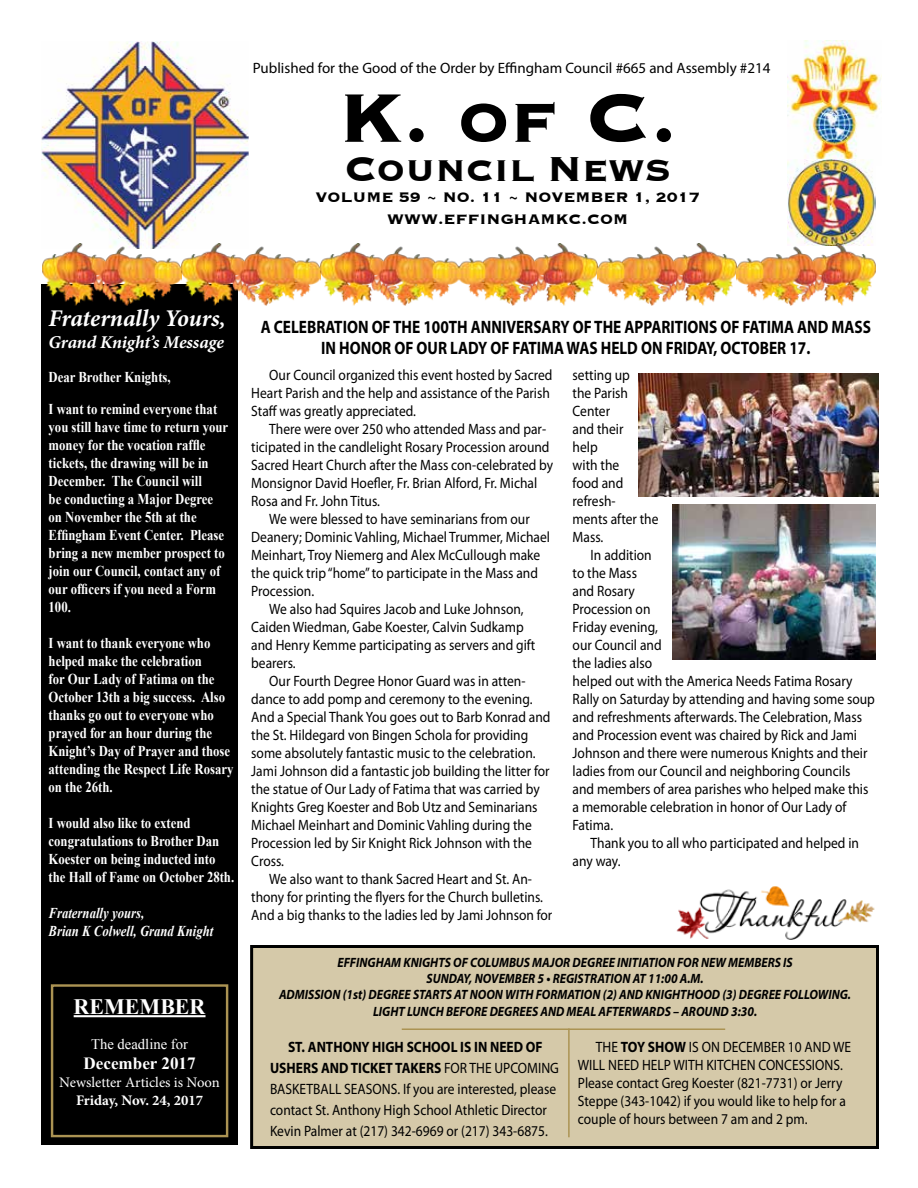
<style>
.page{position:relative;width:918px;height:1188px;background:#fff}
.page>*{position:absolute;margin:0;border:0;box-sizing:border-box;transform-origin:0 0}
.t1{font:700 90px "Copperplate";color:#000}
.t2{font:700 39px "Copperplate";color:#000}
.t3{font:italic 700 24px "Minion Pro";letter-spacing:-.005em;color:#fff}
.t4{font:700 22.05px "Times New Roman";color:#fff}
.t5{font:700 18px/21.6px "Myriad Pro";color:#000;text-align:center;scale:.85 1}
.t6{font:700 18px/21.6px "Copperplate";color:#000;text-align:center}
.t7{font:italic 700 18px "Minion Pro";letter-spacing:-.01em;color:#fff}
.t8{font:700 17.1px "Times New Roman";color:#fff}
.t9{font:15px/18px "Myriad Pro";color:#000;scale:.9 1}
.t10{font:700 15px/18px "Times New Roman";color:#fff;scale:.85 1}
.t11{font:15px "Myriad Pro";color:#000}
.t12{font:italic 700 15px/18px "Times New Roman";color:#fff;scale:.85 1}
.t13{font:14.7px "Minion Pro";color:#fff}
.t14{font:700 14.7px "Minion Pro";color:#fff}
.t15{font:14.7px "Times New Roman";color:#fff}
.t16{font:italic 700 13.5px/16.2px "Myriad Pro";color:#000;text-align:center;scale:.9 1}
.s1{font-size:72px}
.s2{font-size:45px}
.s3{font-weight:700}
</style>
<div class="page">
<img style="left:676px;top:886px;width:199px;height:54px">
<div style="left:252px;top:946px;width:626px;height:202px;background:#d5c9a9"></div>
<div style="left:250px;top:945px;width:629px;height:204px;border:3px solid #000"></div>
<div style="left:41px;top:285px;width:197px;height:860px;background:#000"></div>
<img style="left:41px;top:41px;width:208px;height:203px">
<img style="left:787px;top:40px;width:94px;height:119px">
<img style="left:787px;top:159px;width:89px;height:85px">
<div style="left:51px;top:984px;width:177px;height:153px;border:2px solid #ab9353"></div>
<hr style="left:74px;top:1015px;width:132px;height:2px;background:#fff">
<img style="left:673px;top:504px;width:203px;height:156px">
<img style="left:639px;top:374px;width:240px;height:122px">
<img style="left:43px;top:244px;width:833px;height:61px">
<hr style="left:402px;top:1028px;width:323px;height:2px;background:#ab9353">
<hr style="left:568px;top:1028px;width:2px;height:109px;background:#ab9353">
<p class="t11" style="left:253px;top:58px;width:519px">Published for the Good of the Order by Effingham Council #665 and Assembly #214</p>
<h1 class="t1" style="left:338px;top:58px;width:341px">K. <span class="s1">OF</span> C.</h1>
<h2 class="t2" style="left:344px;top:145px;width:328px"><span class="s2">C</span>OUNCIL <span class="s2">N</span>EWS</h2>
<p class="t6" style="left:315px;top:186px;width:386px">VOLUME 59 ~ NO. 11 ~ NOVEMBER 1, 2017<br>WWW.EFFINGHAMKC.COM</p>
<h3 class="t3" style="left:49px;top:301px;width:179px">Fraternally Yours,</h3>
<p class="t7" style="left:49px;top:329px;width:177px">Grand Knight’s Message</p>
<p class="t10" style="left:49px;top:361px;width:200px;line-height:31.8px">Dear Brother Knights,<br>I want to remind everyone that</p>
<p class="t10" style="left:49px;top:418px;width:213px">you still have time to return your money for the vocation raffle tickets, the drawing will be in<br>December. The Council will<br>be conducting a Major Degree on November the 5th at the<br>Effingham Event Center. Please bring a new member prospect to join our Council, contact any of our officers if you need a Form<br>100.</p>
<p class="t10" style="left:49px;top:634px;width:219px">I want to thank everyone who helped make the celebration<br>for Our Lady of Fatima on the<br>October 13th a big success. Also thanks go out to everyone who prayed for an hour during the<br>Knight’s Day of Prayer and those attending the Respect Life Rosary on the 26th.</p>
<p class="t10" style="left:49px;top:814px;width:220px">I would also like to extend congratulations to Brother Dan<br>Koester on being inducted into the Hall of Fame on October 28th.</p>
<p class="t12" style="left:49px;top:904px;width:195px">Fraternally yours,<br>Brian K Colwell, Grand Knight</p>
<h3 class="t4" style="left:74px;top:991px;width:133px">REMEMBER</h3>
<p class="t15" style="left:91px;top:1034px;width:98px">The deadline for</p>
<p class="t8" style="left:84px;top:1052px;width:114px">December 2017</p>
<p class="t13" style="left:59px;top:1073px;width:162px">Newsletter Articles is Noon</p>
<p class="t14" style="left:76px;top:1090px;width:129px">Friday, Nov. 24, 2017</p>
<p class="t5" style="left:261px;top:315px;width:719px">A CELEBRATION OF THE 100TH ANNIVERSARY OF THE APPARITIONS OF FATIMA AND MASS<br>IN HONOR OF OUR LADY OF FATIMA WAS HELD ON FRIDAY, OCTOBER 17.</p>
<p class="t9" style="left:251px;top:365px;width:336px;text-indent:18px">Our Council organized this event hosted by Sacred<br>Heart Parish and the help and assistance of the Parish<br>Staff was greatly appreciated.</p>
<p class="t9" style="left:269px;top:419px;width:309px">There were over 250 who attended Mass and par-</p>
<p class="t9" style="left:251px;top:437px;width:333px">ticipated in the candlelight Rosary Procession around</p>
<p class="t9" style="left:251px;top:455px;width:337px">Sacred Heart Church after the Mass con-celebrated by</p>
<p class="t9" style="left:251px;top:473px;width:319px">Monsignor David Hoefler, Fr. Brian Alford, Fr. Michal</p>
<p class="t9" style="left:251px;top:491px;width:145px">Rosa and Fr. John Titus.</p>
<p class="t9" style="left:269px;top:509px;width:291px">We were blessed to have seminarians from our</p>
<p class="t9" style="left:251px;top:527px;width:333px">Deanery; Dominic Vahling, Michael Trummer, Michael</p>
<p class="t9" style="left:251px;top:545px;width:323px">Meinhart, Troy Niemerg and Alex McCullough make</p>
<p class="t9" style="left:251px;top:563px;width:320px">the quick trip “home” to participate in the Mass and</p>
<p class="t9" style="left:251px;top:581px;width:71px">Procession.</p>
<p class="t9" style="left:269px;top:599px;width:284px">We also had Squires Jacob and Luke Johnson,</p>
<p class="t9" style="left:251px;top:617px;width:304px">Caiden Wiedman, Gabe Koester, Calvin Sudkamp</p>
<p class="t9" style="left:251px;top:635px;width:317px">and Henry Kemme participating as servers and gift</p>
<p class="t9" style="left:251px;top:653px;width:51px">bearers.</p>
<p class="t9" style="left:269px;top:671px;width:286px">Our Fourth Degree Honor Guard was in atten-</p>
<p class="t9" style="left:251px;top:689px;width:314px">dance to add pomp and ceremony to the evening.</p>
<p class="t9" style="left:251px;top:707px;width:334px">And a Special Thank You goes out to Barb Konrad and</p>
<p class="t9" style="left:251px;top:725px;width:309px">the St. Hildegard von Bingen Schola for providing</p>
<p class="t9" style="left:251px;top:743px;width:317px">some absolutely fantastic music to the celebration.</p>
<p class="t9" style="left:251px;top:761px;width:333px">Jami Johnson did a fantastic job building the litter for</p>
<p class="t9" style="left:251px;top:779px;width:322px">the statue of Our Lady of Fatima that was carried by</p>
<p class="t9" style="left:251px;top:797px;width:320px">Knights Greg Koester and Bob Utz and Seminarians</p>
<p class="t9" style="left:251px;top:815px;width:313px">Michael Meinhart and Dominic Vahling during the</p>
<p class="t9" style="left:251px;top:833px;width:313px">Procession led by Sir Knight Rick Johnson with the</p>
<p class="t9" style="left:251px;top:851px;width:38px">Cross.</p>
<p class="t9" style="left:269px;top:869px;width:294px">We also want to thank Sacred Heart and St. An-</p>
<p class="t9" style="left:251px;top:887px;width:326px">thony for printing the flyers for the Church bulletins.</p>
<p class="t9" style="left:251px;top:905px;width:336px">And a big thanks to the ladies led by Jami Johnson for</p>
<p class="t9" style="left:573px;top:365px;width:97px">setting up<br>the Parish<br>Center<br>and their<br>help<br>with the<br>food and refresh-<br>ments after the<br>Mass.</p>
<p class="t9" style="left:573px;top:545px;width:337px;text-indent:18px">In addition<br>to the Mass<br>and Rosary<br>Procession on<br>Friday evening,<br>our Council and<br>the ladies also<br>helped out with the America Needs Fatima Rosary<br>Rally on Saturday by attending and having some soup and refreshments afterwards. The Celebration, Mass and Procession event was chaired by Rick and Jami<br>Johnson and there were numerous Knights and their ladies from our Council and neighboring Councils and members of area parishes who helped make this a memorable celebration in honor of Our Lady of<br>Fatima.</p>
<p class="t9" style="left:573px;top:833px;width:320px;text-indent:18px">Thank you to all who participated and helped in any way.</p>
<p class="t16" style="left:279px;top:954px;width:637px">EFFINGHAM KNIGHTS OF COLUMBUS MAJOR DEGREE INITIATION FOR NEW MEMBERS IS<br>SUNDAY, NOVEMBER 5 • REGISTRATION AT 11:00 A.M.<br>ADMISSION (1st) DEGREE STARTS AT NOON WITH FORMATION (2) AND KNIGHTHOOD (3) DEGREE FOLLOWING.<br>LIGHT LUNCH BEFORE DEGREES AND MEAL AFTERWARDS – AROUND 3:30.</p>
<p class="t9" style="left:270px;top:1037px;width:323px;line-height:21px;text-indent:18px"><span class="s3">ST. ANTHONY HIGH SCHOOL IS IN NEED OF USHERS AND TICKET TAKERS</span> FOR THE UPCOMING BASKETBALL SEASONS. If you are interested, please contact St. Anthony High School Athletic Director Kevin Palmer at (217) 342-6969 or (217) 343-6875.</p>
<p class="t9" style="left:578px;top:1038px;width:305px;text-indent:18px">THE <span class="s3">TOY SHOW</span> IS ON DECEMBER 10 AND WE WILL NEED HELP WITH KITCHEN CONCESSIONS.<br>Please contact Greg Koester (821-7731) or Jerry Steppe (343-1042) if you would like to help for a couple of hours between 7 am and 2 pm.</p>
</div>
